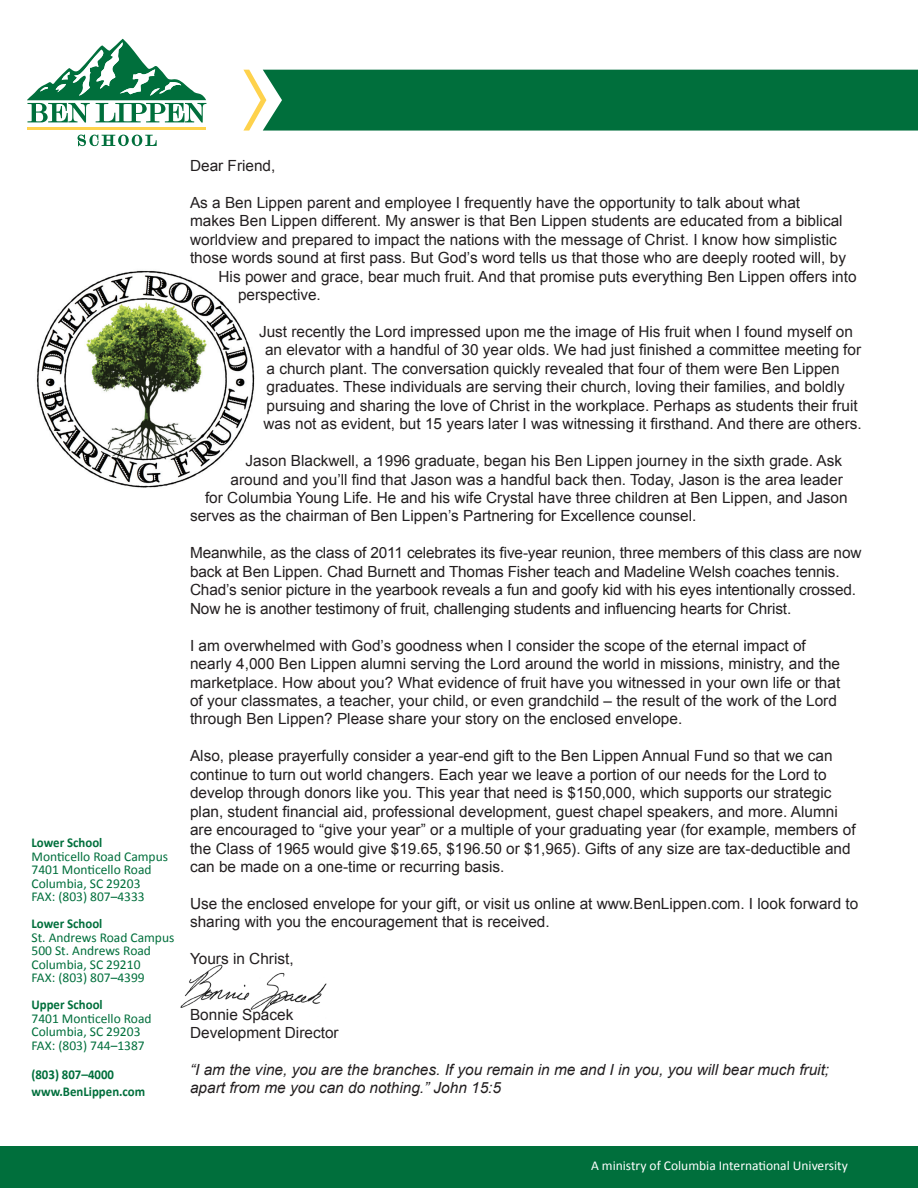
<style>
.page{position:relative;width:918px;height:1188px;background:#fff}
.page>*{position:absolute;margin:0;border:0;box-sizing:border-box;transform-origin:0 0}
.t1{font:15.3px/18.5px "Arial";color:#231f20}
.t2{font:italic 15.3px/18.5px "Arial";color:#231f20}
.t3{font:13.5px "Calibri";color:#006f3c}
.t4{font:700 13.5px "Calibri";color:#006f3c;scale:.95 1}
.t5{font:13.5px "Calibri";color:#fff}
</style>
<div class="page">
<img style="left:180px;top:964px;width:147px;height:49px">
<img style="left:36px;top:270px;width:219px;height:218px">
<div style="left:243px;top:70px;width:675px;height:61px;background:#006f3c"></div>
<svg style="left:27px;top:39px;width:179px;height:84px"></svg>
<svg style="left:78px;top:134px;width:79px;height:13px"></svg>
<hr style="left:27px;top:128px;width:179px;height:2px;background:#fed24c">
<div style="left:0;top:1147px;width:918px;height:41px;background:#006f3c"></div>
<p class="t4" style="left:32px;top:834px;width:76px">Lower School</p>
<p class="t3" style="left:32px;top:848px;width:138px">Monticello Road Campus</p>
<p class="t3" style="left:32px;top:861px;width:122px">7401 Monticello Road</p>
<p class="t3" style="left:32px;top:875px;width:111px">Columbia, SC 29203</p>
<p class="t3" style="left:32px;top:888px;width:115px">FAX: (803) 807–4333</p>
<p class="t4" style="left:32px;top:915px;width:76px">Lower School</p>
<p class="t3" style="left:32px;top:929px;width:144px">St. Andrews Road Campus</p>
<p class="t3" style="left:32px;top:942px;width:121px">500 St. Andrews Road</p>
<p class="t3" style="left:32px;top:956px;width:111px">Columbia, SC 29210</p>
<p class="t3" style="left:32px;top:969px;width:115px">FAX: (803) 807–4399</p>
<p class="t4" style="left:32px;top:996px;width:77px">Upper School</p>
<p class="t3" style="left:32px;top:1010px;width:122px">7401 Monticello Road</p>
<p class="t3" style="left:32px;top:1023px;width:111px">Columbia, SC 29203</p>
<p class="t3" style="left:32px;top:1037px;width:115px">FAX: (803) 744–1387</p>
<p class="t4" style="left:32px;top:1066px;width:88px">(803) 807–4000</p>
<p class="t4" style="left:32px;top:1082px;width:121px">www.BenLippen.com</p>
<p class="t1" style="left:190px;top:156px;width:87px">Dear Friend,</p>
<p class="t1" style="left:190px;top:193px;width:612px">As a Ben Lippen parent and employee I frequently have the opportunity to talk about what</p>
<p class="t1" style="left:190px;top:212px;width:654px">makes Ben Lippen different. My answer is that Ben Lippen students are educated from a biblical</p>
<p class="t1" style="left:190px;top:230px;width:648px">worldview and prepared to impact the nations with the message of Christ. I know how simplistic</p>
<p class="t1" style="left:190px;top:249px;width:658px">those words sound at first pass. But God’s word tells us that those who are deeply rooted will, by</p>
<p class="t1" style="left:219px;top:267px;width:640px">His power and grace, bear much fruit. And that promise puts everything Ben Lippen offers into</p>
<p class="t1" style="left:238px;top:286px;width:84px">perspective.</p>
<p class="t1" style="left:259px;top:323px;width:604px">Just recently the Lord impressed upon me the image of His fruit when I found myself on an elevator with a handful of 30 year olds. We had just finished a committee meeting for a church plant. The conversation quickly revealed that four of them were Ben Lippen graduates. These individuals are serving their church, loving their families, and boldly pursuing and sharing the love of Christ in the workplace. Perhaps as students their fruit was not as evident, but 15 years later I was witnessing it firsthand. And there are others.</p>
<p class="t1" style="left:246px;top:452px;width:598px">Jason Blackwell, a 1996 graduate, began his Ben Lippen journey in the sixth grade. Ask</p>
<p class="t1" style="left:231px;top:470px;width:614px">around and you’ll find that Jason was a handful back then. Today, Jason is the area leader</p>
<p class="t1" style="left:205px;top:489px;width:644px">for Columbia Young Life. He and his wife Crystal have three children at Ben Lippen, and Jason</p>
<p class="t1" style="left:190px;top:507px;width:508px">serves as the chairman of Ben Lippen’s Partnering for Excellence counsel.</p>
<p class="t1" style="left:190px;top:544px;width:673px">Meanwhile, as the class of 2011 celebrates its five-year reunion, three members of this class are now back at Ben Lippen. Chad Burnett and Thomas Fisher teach and Madeline Welsh coaches tennis.<br>Chad’s senior picture in the yearbook reveals a fun and goofy kid with his eyes intentionally crossed.<br>Now he is another testimony of fruit, challenging students and influencing hearts for Christ.</p>
<p class="t1" style="left:190px;top:636px;width:652px">I am overwhelmed with God’s goodness when I consider the scope of the eternal impact of nearly 4,000 Ben Lippen alumni serving the Lord around the world in missions, ministry, and the marketplace. How about you? What evidence of fruit have you witnessed in your own life or that of your classmates, a teacher, your child, or even grandchild – the result of the work of the Lord through Ben Lippen? Please share your story on the enclosed envelope.</p>
<p class="t1" style="left:190px;top:747px;width:667px">Also, please prayerfully consider a year-end gift to the Ben Lippen Annual Fund so that we can continue to turn out world changers. Each year we leave a portion of our needs for the Lord to develop through donors like you. This year that need is $150,000, which supports our strategic plan, student financial aid, professional development, guest chapel speakers, and more. Alumni are encouraged to “give your year” or a multiple of your graduating year (for example, members of the Class of 1965 would give $19.65, $196.50 or $1,965). Gifts of any size are tax-deductible and can be made on a one-time or recurring basis.</p>
<p class="t1" style="left:190px;top:894px;width:670px">Use the enclosed envelope for your gift, or visit us online at www.BenLippen.com. I look forward to sharing with you the encouragement that is received.</p>
<p class="t1" style="left:190px;top:950px;width:105px">Yours in Christ,</p>
<p class="t1" style="left:190px;top:1005px;width:105px">Bonnie Spacek</p>
<p class="t1" style="left:190px;top:1024px;width:150px">Development Director</p>
<p class="t2" style="left:190px;top:1061px;width:641px">“I am the vine, you are the branches. If you remain in me and I in you, you will bear much fruit; apart from me you can do nothing.” John 15:5</p>
<p class="t5" style="left:591px;top:1157px;width:258px">A ministry of Columbia International University</p>
</div>
